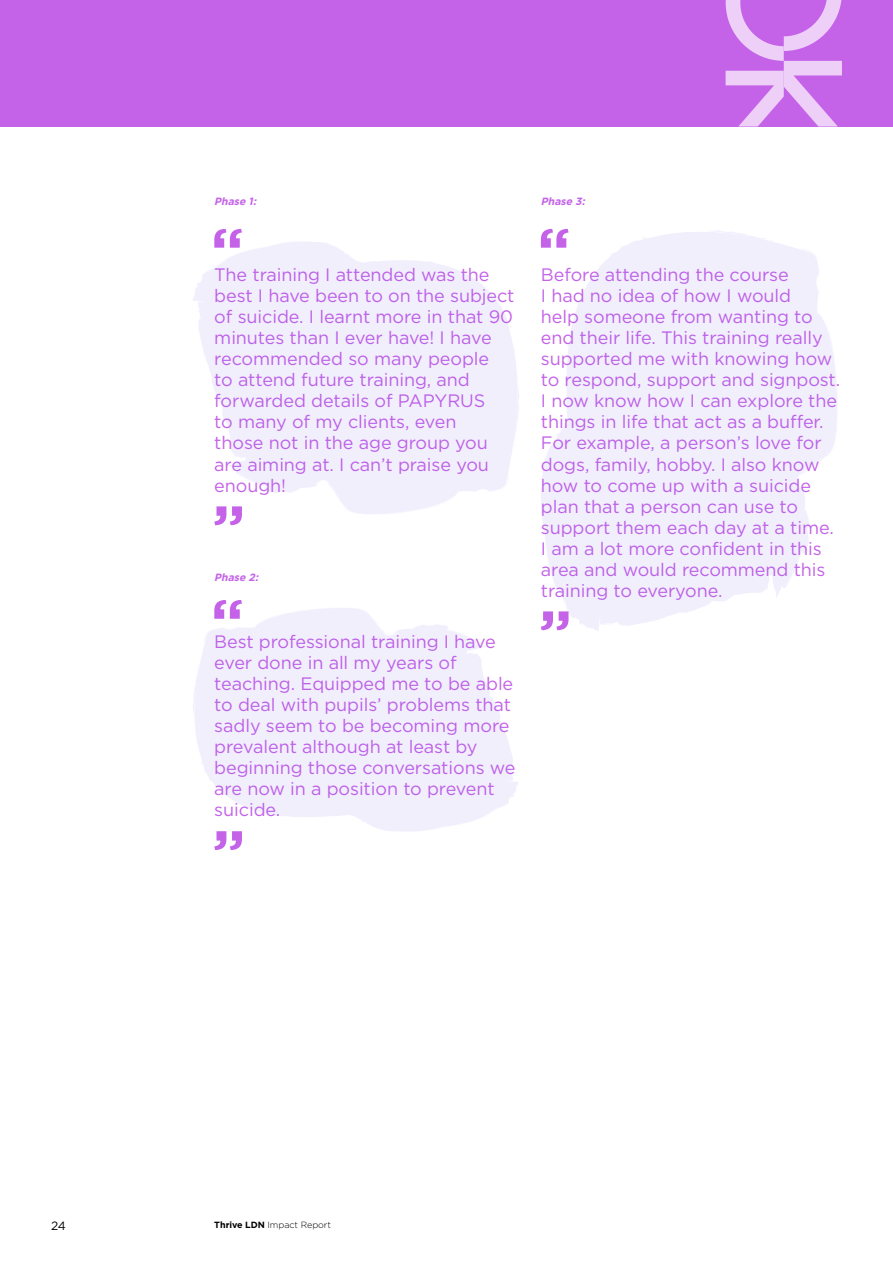
<style>
.page{position:relative;width:893px;height:1263px;background:#fff}
.page>*{position:absolute;margin:0;border:0;box-sizing:border-box;transform-origin:0 0}
.t1{font:18px/21px "Gotham";letter-spacing:-.005em;color:#c462e8}
.t2{font:12px "Gotham";color:#000}
.t3{font:italic 700 10.5px "Gotham";color:#c462e8}
.t4{font:300 9px "Gotham";letter-spacing:-.005em;color:#000}
.s1{font-weight:700}
</style>
<div class="page">
<div style="left:0;top:0;width:893px;height:127px;background:#c462e8"></div>
<svg style="left:726px;top:0;width:116px;height:127px"></svg>
<svg style="left:214px;top:229px;width:28px;height:12px"></svg>
<svg style="left:214px;top:515px;width:28px;height:10px"></svg>
<svg style="left:214px;top:600px;width:28px;height:7px"></svg>
<svg style="left:214px;top:832px;width:28px;height:18px"></svg>
<svg style="left:546px;top:229px;width:22px;height:1px"></svg>
<svg style="left:193px;top:241px;width:326px;height:274px;fill:#f2effc"></svg>
<svg style="left:193px;top:607px;width:325px;height:225px;fill:#f2effc"></svg>
<svg style="left:541px;top:230px;width:296px;height:401px;fill:#f2effc"></svg>
<p class="t3" style="left:214px;top:196px;width:46px">Phase 1:</p>
<p class="t1" style="left:214px;top:264px;width:302px">The training I attended was the best I have been to on the subject of suicide. I learnt more in that 90 minutes than I ever have! I have recommended so many people<br>to attend future training, and forwarded details of PAPYRUS<br>to many of my clients, even<br>those not in the age group you are aiming at. I can’t praise you enough!</p>
<p class="t3" style="left:214px;top:571px;width:48px">Phase 2:</p>
<p class="t1" style="left:214px;top:631px;width:303px">Best professional training I have ever done in all my years of teaching. Equipped me to be able to deal with pupils’ problems that sadly seem to be becoming more prevalent although at least by beginning those conversations we are now in a position to prevent suicide.</p>
<p class="t3" style="left:541px;top:196px;width:48px">Phase 3:</p>
<p class="t1" style="left:541px;top:264px;width:301px">Before attending the course<br>I had no idea of how I would<br>help someone from wanting to end their life. This training really supported me with knowing how to respond, support and signpost.<br>I now know how I can explore the things in life that act as a buffer.<br>For example, a person’s love for dogs, family, hobby. I also know how to come up with a suicide plan that a person can use to support them each day at a time.<br>I am a lot more confident in this area and would recommend this training to everyone.</p>
<p class="t2" style="left:51px;top:1219px;width:16px">24</p>
<p class="t4" style="left:214px;top:1219px;width:118px"><span class="s1">Thrive LDN</span> Impact Report</p>
</div>
